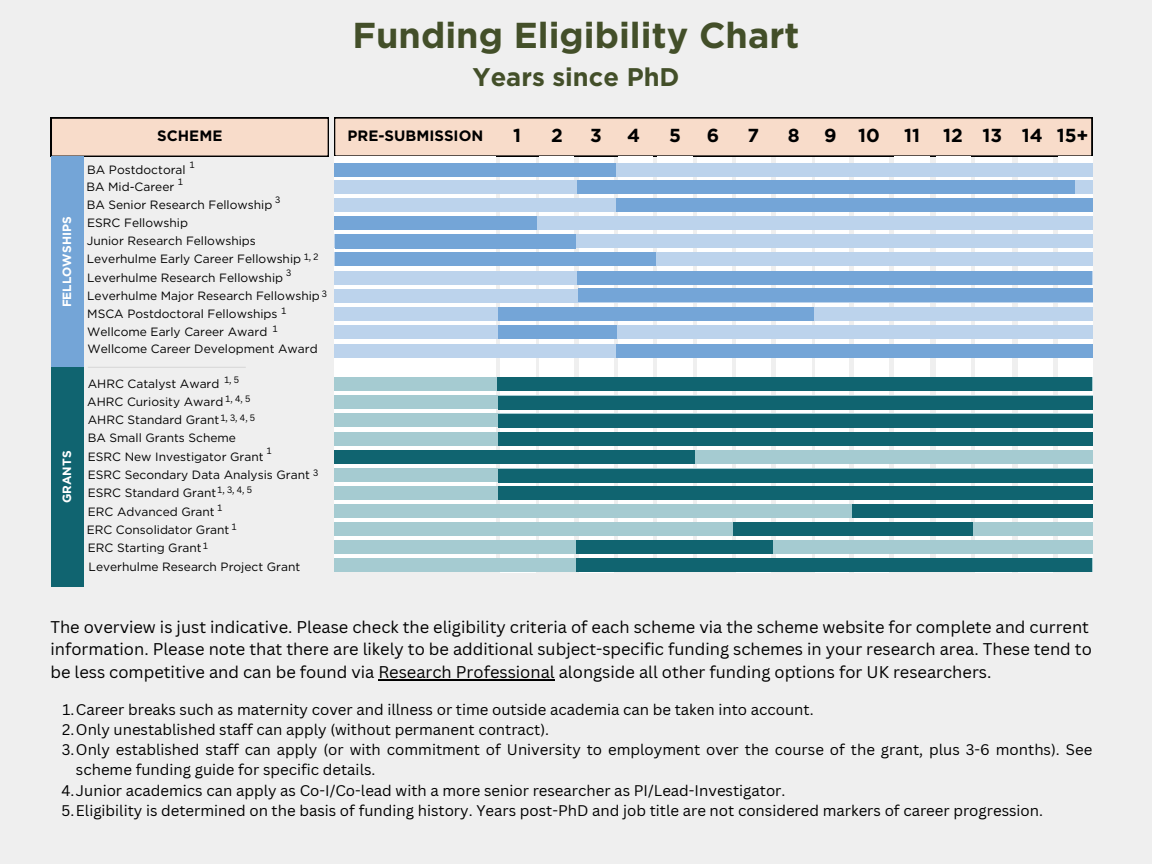
<style>
.page{position:relative;width:1152px;height:864px;background:#efefef}
.page>*{position:absolute;margin:0;border:0;box-sizing:border-box;transform-origin:0 0}
.t1{font:700 36px "Gotham";color:#434f29}
.t2{font:700 25.5px "Gotham";color:#434f29}
.t3{font:700 18.75px "Gotham";color:#000}
.t4{font:16.5px/22.5px "Canva Sans";color:#000}
.t5{font:15px/20.2px "Canva Sans";color:#000}
.t6{font:700 15px "Gotham";color:#000}
.t7{font:12px "Gotham";color:#000}
.t8{font:700 12px "Gotham";color:#fff}
.t9{font:9px "Canva Sans";color:#000}
</style>
<div class="page">
<div style="left:500px;top:156px;width:36px;height:416px;background:#fff"></div>
<div style="left:580px;top:156px;width:34px;height:416px;background:#fff"></div>
<div style="left:697px;top:156px;width:35px;height:416px;background:#fff"></div>
<div style="left:736px;top:156px;width:35px;height:416px;background:#fff"></div>
<div style="left:776px;top:157px;width:35px;height:415px;background:#fff"></div>
<div style="left:816px;top:156px;width:33px;height:416px;background:#fff"></div>
<div style="left:855px;top:156px;width:34px;height:416px;background:#fff"></div>
<div style="left:1018px;top:156px;width:35px;height:416px;background:#fff"></div>
<div style="left:976px;top:156px;width:36px;height:416px;background:#fff"></div>
<svg style="left:51px;top:118px;width:1041px;height:39px"></svg>
<div style="left:51px;top:157px;width:33px;height:210px;background:#74a5d7"></div>
<div style="left:335px;top:157px;width:161px;height:415px;background:#fff"></div>
<div style="left:540px;top:157px;width:34px;height:415px;background:#fff"></div>
<div style="left:618px;top:157px;width:35px;height:415px;background:#fff"></div>
<div style="left:658px;top:157px;width:35px;height:415px;background:#fff"></div>
<div style="left:894px;top:157px;width:36px;height:415px;background:#fff"></div>
<div style="left:936px;top:157px;width:34px;height:415px;background:#fff"></div>
<div style="left:1058px;top:157px;width:34px;height:415px;background:#fff"></div>
<div style="left:334px;top:163px;width:758px;height:14px;background:#bcd3ec"></div>
<div style="left:335px;top:163px;width:281px;height:14px;background:#74a5d7"></div>
<div style="left:51px;top:367px;width:33px;height:219px;background:#106470"></div>
<hr style="left:88px;top:367px;width:158px;height:1px;background:#d9d9d9">
<div style="left:334px;top:180px;width:758px;height:14px;background:#bcd3ec"></div>
<div style="left:334px;top:198px;width:758px;height:14px;background:#bcd3ec"></div>
<div style="left:335px;top:216px;width:758px;height:14px;background:#bcd3ec"></div>
<div style="left:334px;top:235px;width:758px;height:13px;background:#bcd3ec"></div>
<div style="left:335px;top:253px;width:758px;height:13px;background:#bcd3ec"></div>
<div style="left:335px;top:271px;width:758px;height:13px;background:#bcd3ec"></div>
<div style="left:334px;top:289px;width:758px;height:13px;background:#bcd3ec"></div>
<div style="left:334px;top:307px;width:758px;height:14px;background:#bcd3ec"></div>
<div style="left:334px;top:344px;width:758px;height:14px;background:#bcd3ec"></div>
<div style="left:335px;top:325px;width:758px;height:14px;background:#bcd3ec"></div>
<svg style="left:335px;top:395px;width:758px;height:14px;fill:#a5cbd1"></svg>
<div style="left:334px;top:377px;width:758px;height:14px;background:#a5cbd1"></div>
<div style="left:335px;top:559px;width:758px;height:13px;background:#a5cbd1"></div>
<div style="left:335px;top:414px;width:758px;height:13px;background:#a5cbd1"></div>
<div style="left:335px;top:432px;width:758px;height:14px;background:#a5cbd1"></div>
<div style="left:335px;top:450px;width:758px;height:14px;background:#a5cbd1"></div>
<div style="left:334px;top:468px;width:758px;height:14px;background:#a5cbd1"></div>
<div style="left:334px;top:486px;width:758px;height:14px;background:#a5cbd1"></div>
<div style="left:335px;top:504px;width:758px;height:14px;background:#a5cbd1"></div>
<div style="left:335px;top:522px;width:758px;height:14px;background:#a5cbd1"></div>
<div style="left:334px;top:541px;width:758px;height:13px;background:#a5cbd1"></div>
<div style="left:335px;top:253px;width:321px;height:13px;background:#74a5d7"></div>
<div style="left:335px;top:235px;width:240px;height:14px;background:#74a5d7"></div>
<div style="left:498px;top:325px;width:119px;height:14px;background:#74a5d7"></div>
<div style="left:617px;top:344px;width:476px;height:14px;background:#74a5d7"></div>
<div style="left:498px;top:307px;width:316px;height:14px;background:#74a5d7"></div>
<div style="left:334px;top:216px;width:203px;height:14px;background:#74a5d7"></div>
<div style="left:578px;top:180px;width:497px;height:14px;background:#74a5d7"></div>
<div style="left:578px;top:271px;width:514px;height:13px;background:#74a5d7"></div>
<div style="left:578px;top:288px;width:515px;height:14px;background:#74a5d7"></div>
<div style="left:616px;top:198px;width:476px;height:14px;background:#74a5d7"></div>
<div style="left:497px;top:378px;width:595px;height:13px;background:#106470"></div>
<div style="left:498px;top:397px;width:595px;height:13px;background:#106470"></div>
<div style="left:498px;top:414px;width:595px;height:13px;background:#106470"></div>
<div style="left:498px;top:432px;width:595px;height:13px;background:#106470"></div>
<div style="left:334px;top:450px;width:361px;height:13px;background:#106470"></div>
<div style="left:498px;top:469px;width:595px;height:14px;background:#106470"></div>
<div style="left:498px;top:486px;width:595px;height:14px;background:#106470"></div>
<div style="left:853px;top:504px;width:240px;height:14px;background:#106470"></div>
<div style="left:734px;top:522px;width:239px;height:14px;background:#106470"></div>
<div style="left:576px;top:541px;width:197px;height:13px;background:#106470"></div>
<div style="left:576px;top:559px;width:516px;height:13px;background:#106470"></div>
<hr style="left:378px;top:679px;width:177px;height:1px;background:#000">
<h3 class="t8" style="left:60px;top:307px;width:92px;rotate:-90deg">FELLOWSHIPS</h3>
<h5 class="t8" style="left:60px;top:503px;width:54px;rotate:-90deg">GRANTS</h5>
<h1 class="t6" style="left:157px;top:127px;width:67px">SCHEME</h1>
<p class="t9" style="left:190px;top:158px;width:6px">1</p>
<p class="t7" style="left:87px;top:162px;width:100px">BA Postdoctoral</p>
<h6 class="t7" style="left:87px;top:198px;width:187px">BA Senior Research Fellowship</h6>
<p class="t7" style="left:87px;top:216px;width:102px">ESRC Fellowship</p>
<p class="t9" style="left:178px;top:175px;width:6px">1</p>
<h6 class="t7" style="left:86px;top:180px;width:89px">BA Mid-Career</h6>
<p class="t9" style="left:275px;top:193px;width:7px">3</p>
<p class="t7" style="left:87px;top:234px;width:171px">Junior Research Fellowships</p>
<h6 class="t7" style="left:87px;top:252px;width:216px">Leverhulme Early Career Fellowship</h6>
<p class="t9" style="left:304px;top:250px;width:16px">1, 2</p>
<p class="t9" style="left:286px;top:266px;width:7px">3</p>
<p class="t7" style="left:87px;top:270px;width:197px">Leverhulme Research Fellowship</p>
<p class="t7" style="left:87px;top:288px;width:234px">Leverhulme Major Research Fellowship</p>
<p class="t9" style="left:322px;top:287px;width:7px">3</p>
<p class="t9" style="left:281px;top:304px;width:6px">1</p>
<h6 class="t7" style="left:87px;top:306px;width:192px">MSCA Postdoctoral Fellowships</h6>
<p class="t9" style="left:273px;top:322px;width:6px">1</p>
<h6 class="t7" style="left:87px;top:324px;width:182px">Wellcome Early Career Award</h6>
<h6 class="t7" style="left:88px;top:342px;width:232px">Wellcome Career Development Award</h6>
<p class="t9" style="left:225px;top:374px;width:16px">1, 5</p>
<p class="t9" style="left:221px;top:411px;width:36px">1, 3, 4, 5</p>
<h6 class="t7" style="left:88px;top:377px;width:133px">AHRC Catalyst Award</h6>
<p class="t9" style="left:226px;top:393px;width:26px">1, 4, 5</p>
<h6 class="t7" style="left:87px;top:395px;width:138px">AHRC Curiosity Award</h6>
<p class="t7" style="left:88px;top:413px;width:133px">AHRC Standard Grant</p>
<h6 class="t7" style="left:88px;top:431px;width:150px">BA Small Grants Scheme</h6>
<p class="t9" style="left:267px;top:445px;width:6px">1</p>
<h6 class="t7" style="left:88px;top:449px;width:177px">ESRC New Investigator Grant</h6>
<p class="t9" style="left:313px;top:466px;width:7px">3</p>
<h6 class="t7" style="left:88px;top:467px;width:224px">ESRC Secondary Data Analysis Grant</h6>
<p class="t7" style="left:88px;top:485px;width:130px">ESRC Standard Grant</p>
<h6 class="t7" style="left:87px;top:523px;width:144px">ERC Consolidator Grant</h6>
<h2 class="t9" style="left:218px;top:483px;width:36px">1, 3, 4, 5</h2>
<h4 class="t9" style="left:218px;top:501px;width:6px">1</h4>
<h6 class="t7" style="left:88px;top:505px;width:129px">ERC Advanced Grant</h6>
<p class="t9" style="left:232px;top:521px;width:6px">1</p>
<p class="t9" style="left:203px;top:539px;width:6px">1</p>
<p class="t7" style="left:88px;top:541px;width:115px">ERC Starting Grant</p>
<p class="t7" style="left:89px;top:559px;width:213px">Leverhulme Research Project Grant</p>
<h5 class="t1" style="left:353px;top:13px;width:448px">Funding Eligibility Chart</h5>
<h5 class="t2" style="left:472px;top:62px;width:209px">Years since PhD</h5>
<p class="t6" style="left:348px;top:127px;width:137px">PRE-SUBMISSION</p>
<p class="t3" style="left:513px;top:124px;width:9px">1</p>
<h6 class="t3" style="left:551px;top:124px;width:13px">2</h6>
<h6 class="t3" style="left:590px;top:124px;width:13px">3</h6>
<p class="t3" style="left:627px;top:124px;width:14px">4</p>
<h6 class="t3" style="left:669px;top:124px;width:13px">5</h6>
<h6 class="t3" style="left:707px;top:124px;width:14px">6</h6>
<p class="t3" style="left:748px;top:124px;width:13px">7</p>
<p class="t3" style="left:788px;top:124px;width:13px">8</p>
<h6 class="t3" style="left:824px;top:124px;width:14px">9</h6>
<p class="t3" style="left:858px;top:124px;width:23px">10</p>
<h6 class="t3" style="left:904px;top:124px;width:17px">11</h6>
<p class="t3" style="left:943px;top:124px;width:21px">12</p>
<h6 class="t3" style="left:983px;top:124px;width:21px">13</h6>
<p class="t3" style="left:1022px;top:124px;width:22px">14</p>
<h6 class="t3" style="left:1057px;top:124px;width:33px">15+</h6>
<p class="t4" style="left:50px;top:615px;width:1043px">The overview is just indicative. Please check the eligibility criteria of each scheme via the scheme website for complete and current information. Please note that there are likely to be additional subject-specific funding schemes in your research area. These tend to be less competitive and can be found via Research Professional alongside all other funding options for UK researchers.</p>
<h6 class="t5" style="left:62px;top:699px;width:753px">1.Career breaks such as maternity cover and illness or time outside academia can be taken into account.</h6>
<h3 class="t5" style="left:62px;top:719px;width:489px">2.Only unestablished staff can apply (without permanent contract).</h3>
<p class="t5" style="left:76px;top:739px;width:1018px;text-indent:-14px">3.Only established staff can apply (or with commitment of University to employment over the course of the grant, plus 3-6 months). See scheme funding guide for specific details.</p>
<p class="t5" style="left:61px;top:780px;width:726px">4.Junior academics can apply as Co-I/Co-lead with a more senior researcher as PI/Lead-Investigator.</p>
<p class="t5" style="left:62px;top:800px;width:983px">5.Eligibility is determined on the basis of funding history. Years post-PhD and job title are not considered markers of career progression.</p>
</div>
